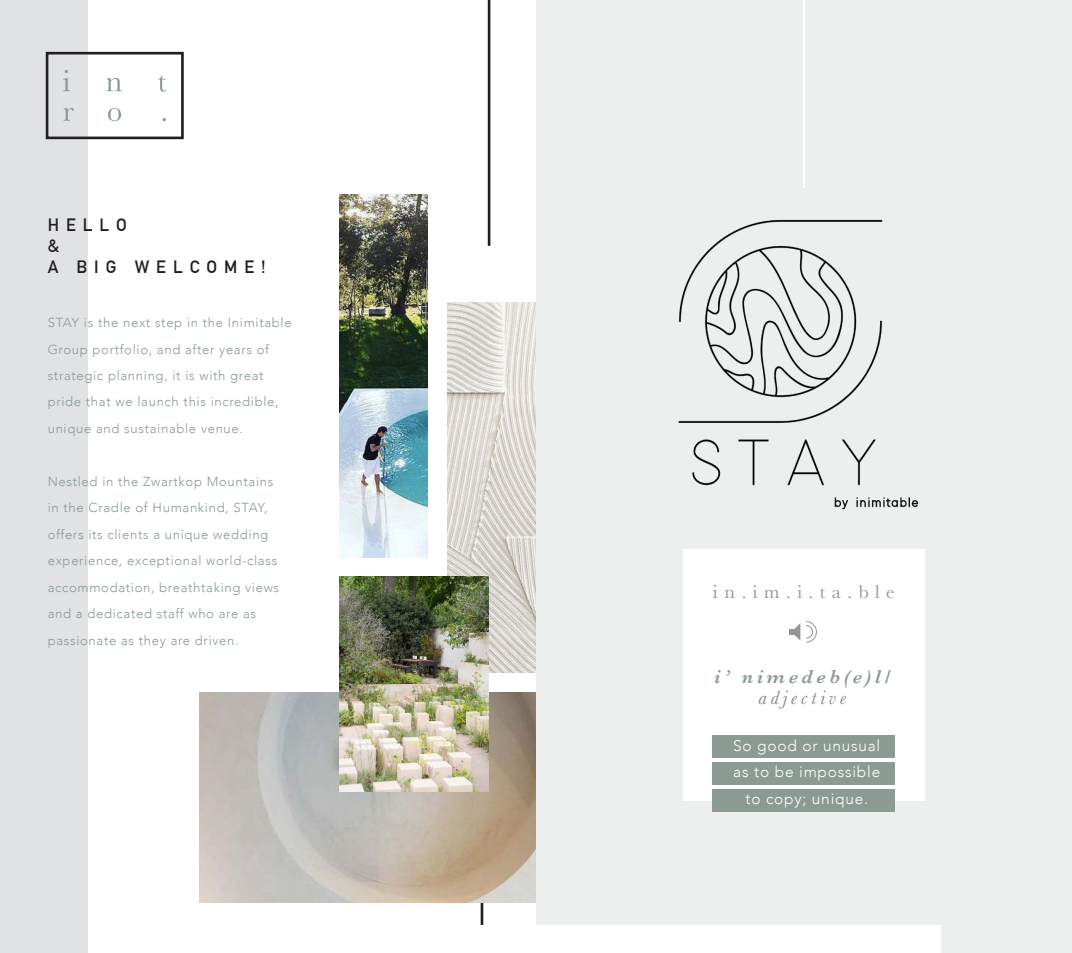
<style>
.page{position:relative;width:1072px;height:953px;background:#fff}
.page>*{position:absolute;margin:0;border:0;box-sizing:border-box;transform-origin:0 0}
.t1{font:italic 19.78px "Baskerville";letter-spacing:.2em;color:#808285}
.t2{font:19.25px "Baskerville";letter-spacing:.335em;color:#8b9b93}
.t3{font:italic 600 19.25px "Baskerville";letter-spacing:.2em;color:#8b9b93}
.t4{font:700 17.5px "DIN Alternate";letter-spacing:.4em;color:#231f20}
.t5{font:300 15.4px "Avenir";letter-spacing:.05em;color:#fff}
.t6{font:300 13.12px/26.4px "Avenir";letter-spacing:.05em;color:#8b9b93}
.s1{font-size:19.78px}
</style>
<div class="page">
<img style="left:448px;top:303px;width:88px;height:369px">
<div style="left:0;top:0;width:88px;height:952px;background:#e1e2e4"></div>
<svg style="left:64px;top:108px;width:102px;height:13px"></svg>
<svg style="left:63px;top:70px;width:103px;height:22px"></svg>
<div style="left:46px;top:52px;width:138px;height:87px;border:3px solid #231f20"></div>
<img style="left:339px;top:195px;width:88px;height:362px">
<hr style="left:480px;top:837px;width:3px;height:115px;background:#231f20">
<hr style="left:488px;top:0;width:2px;height:246px;background:#231f20">
<img style="left:199px;top:692px;width:337px;height:210px">
<img style="left:339px;top:576px;width:149px;height:215px">
<div style="left:536px;top:0;width:535px;height:952px;background:#ecefee"></div>
<div style="left:683px;top:549px;width:241px;height:251px;background:#fff"></div>
<hr style="left:802px;top:0;width:3px;height:188px;background:#fff">
<div style="left:712px;top:735px;width:182px;height:23px;background:#8b9b93"></div>
<div style="left:712px;top:762px;width:182px;height:22px;background:#8b9b93"></div>
<div style="left:712px;top:788px;width:182px;height:23px;background:#8b9b93"></div>
<svg style="left:789px;top:621px;width:27px;height:21px"></svg>
<div style="left:133px;top:925px;width:808px;height:27px;background:#fff"></div>
<img style="left:678px;top:185px;width:241px;height:325px">
<p class="t4" style="left:48px;top:212px;width:81px">HELLO</p>
<p class="t4" style="left:48px;top:233px;width:13px">&amp;</p>
<p class="t4" style="left:48px;top:254px;width:219px">A BIG WELCOME!</p>
<p class="t6" style="left:48px;top:309px;width:245px">STAY is the next step in the Inimitable Group portfolio, and after years of strategic planning, it is with great pride that we launch this incredible, unique and sustainable venue.</p>
<p class="t6" style="left:48px;top:468px;width:233px">Nestled in the Zwartkop Mountains in the Cradle of Humankind, STAY, offers its clients a unique wedding experience, exceptional world-class accommodation, breathtaking views and a dedicated staff who are as passionate as they are driven.</p>
<p class="t2" style="left:713px;top:579px;width:183px"><span class="s1">in</span>.im.i.ta.ble</p>
<p class="t3" style="left:714px;top:663px;width:178px">i’ nimedeb(e)l/</p>
<p class="t1" style="left:758px;top:684px;width:89px">adjective</p>
<p class="t5" style="left:733px;top:736px;width:149px">So good or unusual</p>
<p class="t5" style="left:733px;top:763px;width:148px">as to be impossible</p>
<p class="t5" style="left:745px;top:789px;width:124px">to copy; unique.</p>
</div>
